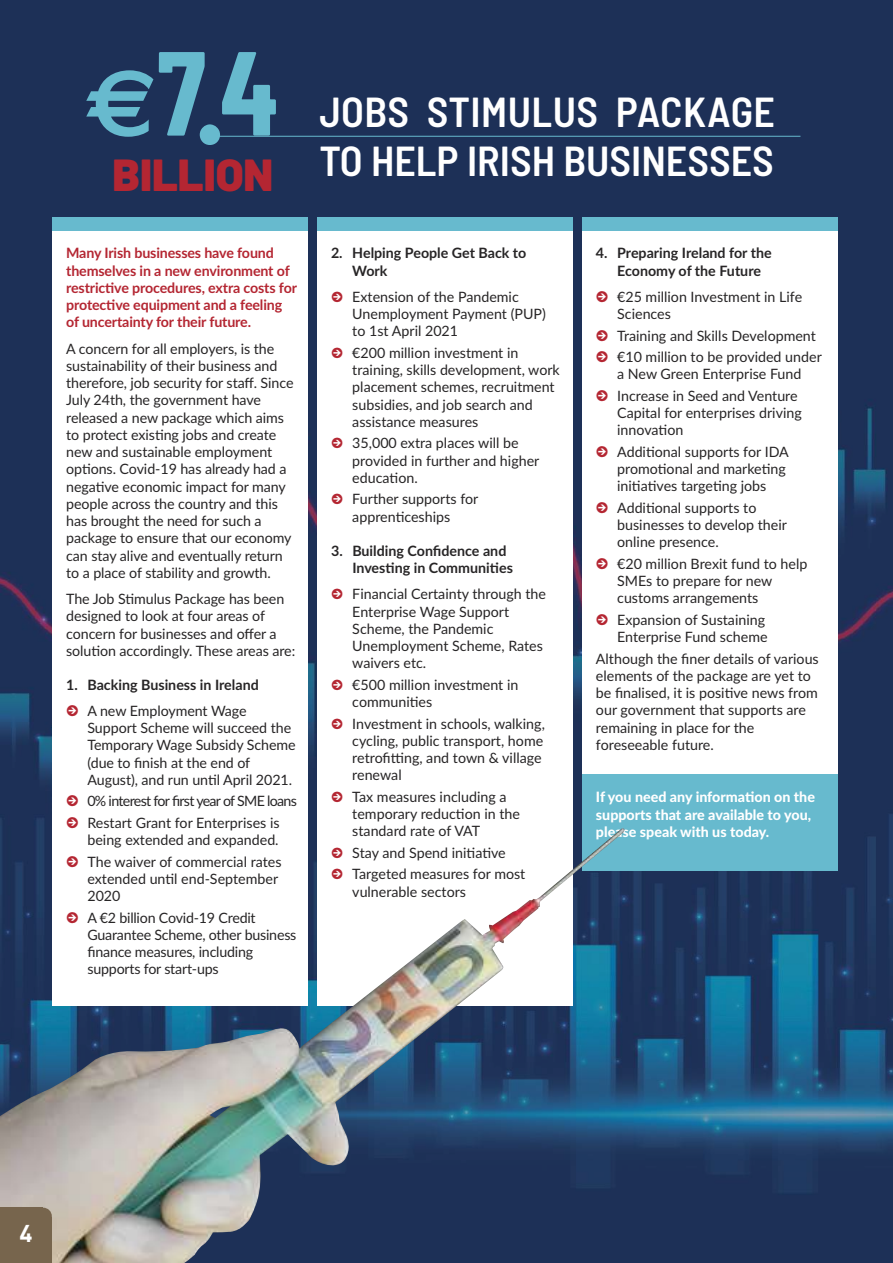
<style>
.page{position:relative;width:893px;height:1263px;background:#fff}
.page>*{position:absolute;margin:0;border:0;box-sizing:border-box;transform-origin:0 0}
.t1{font:700 119.4px "Barlow Condensed";color:#67bace}
.t2{font:900 45px "Barlow";color:#b42632}
.t3{font:600 semi-condensed 42px/48.9px "Barlow";color:#fff}
.t4{font:700 24px "DIN";color:#fff}
.t5{font:14.25px/17.2px "Lato";color:#272526}
.t6{font:700 14.25px/17.2px "Lato";letter-spacing:-.01em;color:#b42632}
.t7{font:700 14.25px/17.2px "Lato";color:#272526}
.t8{font:800 14.25px/17.2px "Lato";color:#fff}
.t9{font:14.25px/21.5px "Lato";letter-spacing:-.025em;color:#272526}
.s1{font-family:"Euro Sans";font-size:95.25px}
</style>
<div class="page">
<img style="left:0;top:0;width:893px;height:1263px">
<div style="left:318px;top:217px;width:255px;height:30px;background:#67bace"></div>
<div style="left:52px;top:217px;width:256px;height:30px;background:#67bace"></div>
<div style="left:583px;top:217px;width:255px;height:30px;background:#67bace"></div>
<div style="left:318px;top:231px;width:255px;height:774px;background:#fff"></div>
<div style="left:52px;top:231px;width:256px;height:774px;background:#fff"></div>
<div style="left:583px;top:231px;width:255px;height:543px;background:#fff"></div>
<div style="left:583px;top:774px;width:255px;height:96px;background:#67bace"></div>
<hr style="left:215px;top:136px;width:585px;height:1px;background:#67bace">
<img style="left:0;top:827px;width:625px;height:436px">
<div style="left:0;top:1208px;width:43px;height:55px;background:#77654d"></div>
<div style="left:0;top:1217px;width:52px;height:46px;background:#77654d"></div>
<div style="left:5px;top:1208px;width:47px;height:44px;background:#77654d;border-radius:9px"></div>
<svg style="left:67px;top:856px;width:11px;height:11px"></svg>
<svg style="left:67px;top:912px;width:11px;height:11px"></svg>
<svg style="left:332px;top:847px;width:10px;height:11px"></svg>
<svg style="left:332px;top:869px;width:10px;height:10px"></svg>
<h1 class="t1" style="left:86px;top:25px;width:193px"><span class="s1">€</span>7.4</h1>
<h2 class="t2" style="left:112px;top:149px;width:162px">BILLION</h2>
<p class="t6" style="left:66px;top:246px;width:232px">Many Irish businesses have found themselves in a new environment of restrictive procedures, extra costs for protective equipment and a feeling of uncertainty for their future.</p>
<p class="t5" style="left:66px;top:341px;width:229px">A concern for all employers, is the sustainability of their business and therefore, job security for staff. Since July 24th, the government have released a new package which aims to protect existing jobs and create new and sustainable employment options. Covid-19 has already had a negative economic impact for many people across the country and this has brought the need for such a package to ensure that our economy can stay alive and eventually return to a place of stability and growth.</p>
<p class="t5" style="left:66px;top:592px;width:231px">The Job Stimulus Package has been designed to look at four areas of concern for businesses and offer a solution accordingly. These areas are:</p>
<p class="t7" style="left:66px;top:678px;width:194px">1. Backing Business in Ireland</p>
<p class="t5" style="left:87px;top:703px;width:210px">A new Employment Wage<br>Support Scheme will succeed the<br>Temporary Wage Subsidy Scheme (due to finish at the end of<br>August), and run until April 2021.</p>
<p class="t9" style="left:87px;top:792px;width:211px">0% interest for first year of SME loans<br>Restart Grant for Enterprises is</p>
<p class="t5" style="left:87px;top:830px;width:196px;line-height:21.5px">being extended and expanded.<br>The waiver of commercial rates</p>
<p class="t5" style="left:87px;top:871px;width:192px">extended until end-September<br>2020</p>
<p class="t5" style="left:87px;top:910px;width:211px">A €2 billion Covid-19 Credit<br>Guarantee Scheme, other business finance measures, including supports for start-ups</p>
<h3 class="t3" style="left:319px;top:88px;width:457px">JOBS STIMULUS PACKAGE<br>TO HELP IRISH BUSINESSES</h3>
<p class="t7" style="left:352px;top:246px;width:176px;text-indent:-21px">2. Helping People Get Back to<br>Work</p>
<p class="t5" style="left:352px;top:289px;width:195px">Extension of the Pandemic<br>Unemployment Payment (PUP) to 1st April 2021</p>
<p class="t5" style="left:352px;top:345px;width:209px">€200 million investment in training, skills development, work placement schemes, recruitment subsidies, and job search and assistance measures</p>
<p class="t5" style="left:352px;top:436px;width:189px">35,000 extra places will be provided in further and higher education.</p>
<p class="t5" style="left:352px;top:492px;width:128px">Further supports for apprenticeships</p>
<p class="t7" style="left:352px;top:543px;width:162px;text-indent:-21px">3. Building Confidence and<br>Investing in Communities</p>
<p class="t5" style="left:352px;top:587px;width:195px">Financial Certainty through the<br>Enterprise Wage Support<br>Scheme, the Pandemic<br>Unemployment Scheme, Rates waivers etc.</p>
<p class="t5" style="left:352px;top:677px;width:168px">€500 million investment in communities</p>
<p class="t5" style="left:352px;top:716px;width:194px">Investment in schools, walking, cycling, public transport, home retrofitting, and town &amp; village renewal</p>
<p class="t5" style="left:352px;top:789px;width:169px">Tax measures including a temporary reduction in the standard rate of VAT</p>
<p class="t5" style="left:352px;top:843px;width:175px;line-height:21.5px">Stay and Spend initiative<br>Targeted measures for most</p>
<p class="t5" style="left:352px;top:884px;width:115px">vulnerable sectors</p>
<p class="t7" style="left:617px;top:246px;width:156px;text-indent:-21px">4. Preparing Ireland for the<br>Economy of the Future</p>
<p class="t5" style="left:617px;top:289px;width:186px">€25 million Investment in Life<br>Sciences</p>
<p class="t5" style="left:617px;top:326px;width:206px;line-height:21.5px">Training and Skills Development €10 million to be provided under</p>
<p class="t5" style="left:617px;top:365px;width:186px;line-height:21.5px">a New Green Enterprise Fund<br>Increase in Seed and Venture</p>
<p class="t5" style="left:617px;top:405px;width:186px">Capital for enterprises driving innovation</p>
<p class="t5" style="left:617px;top:444px;width:173px">Additional supports for IDA promotional and marketing initiatives targeting jobs</p>
<p class="t5" style="left:617px;top:500px;width:171px">Additional supports to businesses to develop their online presence.</p>
<p class="t5" style="left:617px;top:556px;width:192px">€20 million Brexit fund to help<br>SMEs to prepare for new customs arrangements</p>
<p class="t5" style="left:617px;top:612px;width:152px">Expansion of Sustaining<br>Enterprise Fund scheme</p>
<p class="t5" style="left:596px;top:651px;width:224px">Although the finer details of various elements of the package are yet to be finalised, it is positive news from our government that supports are remaining in place for the foreseeable future.</p>
<p class="t8" style="left:596px;top:789px;width:221px">If you need any information on the supports that are available to you, please speak with us today.</p>
<h3 class="t4" style="left:19px;top:1225px;width:15px">4</h3>
</div>
